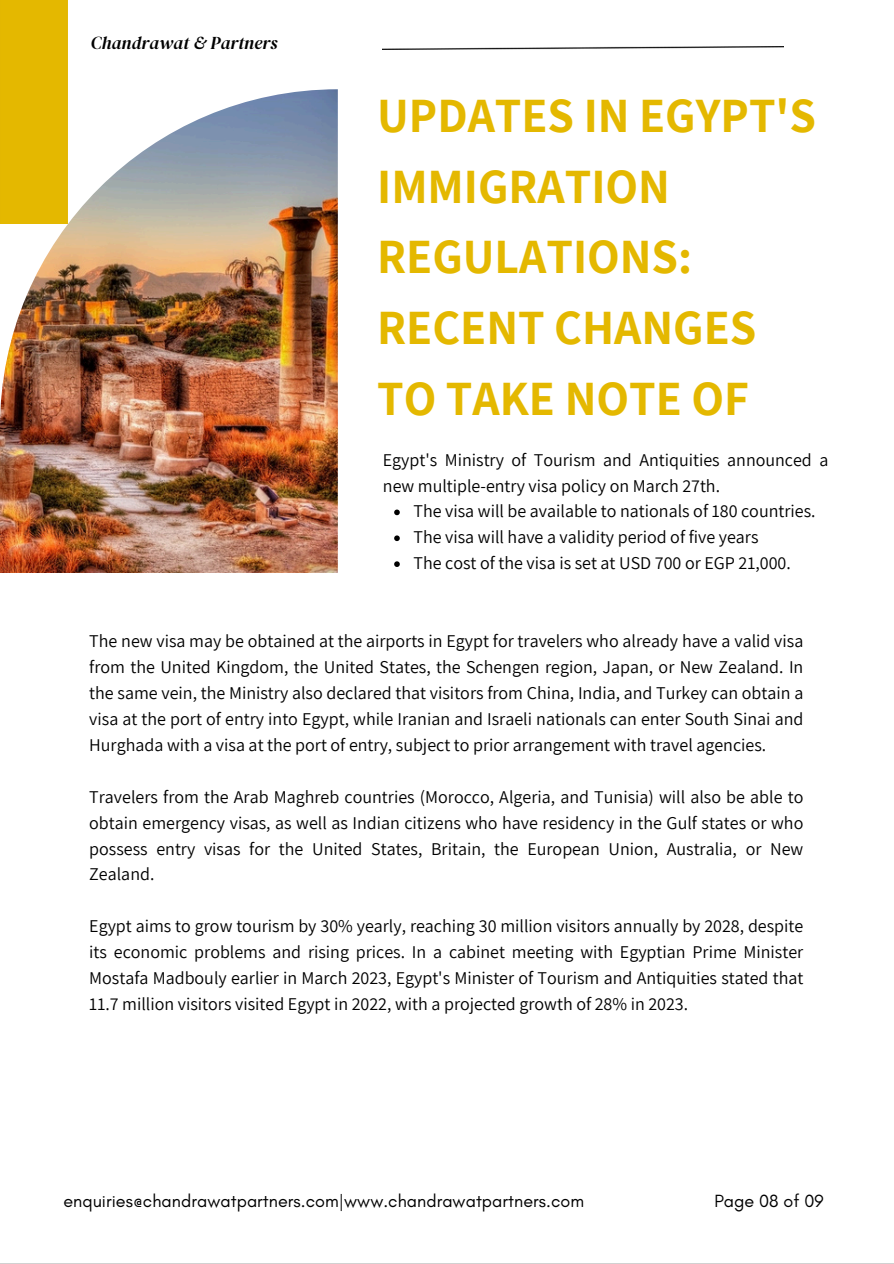
<style>
.page{position:relative;width:894px;height:1264px;background:#fff}
.page>*{position:absolute;margin:0;border:0;box-sizing:border-box;transform-origin:0 0}
.t1{font:700 48px/70.8px "Assistant";color:#e4b800}
.t2{font:18px/25.8px "Assistant";color:#000;text-align:justify}
.t3{font:18px "Glacial Indifference";letter-spacing:.005em;color:#000}
.t4{font:italic 18px "DM Serif Display";color:#000}
</style>
<div class="page">
<img style="left:0;top:89px;width:337px;height:484px">
<div style="left:0;top:0;width:67px;height:224px;background:#e4b800"></div>
<img style="left:383px;top:46px;width:400px;height:3px">
<svg style="left:394px;top:509px;width:5px;height:6px"></svg>
<svg style="left:394px;top:535px;width:5px;height:6px"></svg>
<svg style="left:394px;top:561px;width:5px;height:6px"></svg>
<p class="t4" style="left:91px;top:30px;width:188px">Chandrawat &amp; Partners</p>
<p class="t1" style="left:377px;top:79px;width:440px">UPDATES IN EGYPT'S<br>IMMIGRATION<br>REGULATIONS:<br>RECENT CHANGES<br>TO TAKE NOTE OF</p>
<p class="t2" style="left:383px;top:446px;width:447px">Egypt's Ministry of Tourism and Antiquities announced a new multiple-entry visa policy on March 27th.</p>
<p class="t2" style="left:413px;top:498px;width:403px">The visa will be available to nationals of 180 countries.</p>
<p class="t2" style="left:413px;top:524px;width:346px">The visa will have a validity period of five years</p>
<h1 class="t2" style="left:413px;top:549px;width:378px">The cost of the visa is set at USD 700 or EGP 21,000.</h1>
<p class="t2" style="left:89px;top:628px;width:715px">The new visa may be obtained at the airports in Egypt for travelers who already have a valid visa from the United Kingdom, the United States, the Schengen region, Japan, or New Zealand. In the same vein, the Ministry also declared that visitors from China, India, and Turkey can obtain a visa at the port of entry into Egypt, while Iranian and Israeli nationals can enter South Sinai and Hurghada with a visa at the port of entry, subject to prior arrangement with travel agencies.</p>
<p class="t2" style="left:89px;top:783px;width:715px">Travelers from the Arab Maghreb countries (Morocco, Algeria, and Tunisia) will also be able to obtain emergency visas, as well as Indian citizens who have residency in the Gulf states or who possess entry visas for the United States, Britain, the European Union, Australia, or New Zealand.</p>
<p class="t2" style="left:89px;top:912px;width:715px">Egypt aims to grow tourism by 30% yearly, reaching 30 million visitors annually by 2028, despite its economic problems and rising prices. In a cabinet meeting with Egyptian Prime Minister Mostafa Madbouly earlier in March 2023, Egypt's Minister of Tourism and Antiquities stated that 11.7 million visitors visited Egypt in 2022, with a projected growth of 28% in 2023.</p>
<p class="t3" style="left:63px;top:1189px;width:522px">enquiries@chandrawatpartners.com|www.chandrawatpartners.com</p>
<p class="t3" style="left:714px;top:1189px;width:111px">Page 08 of 09</p>
</div>
